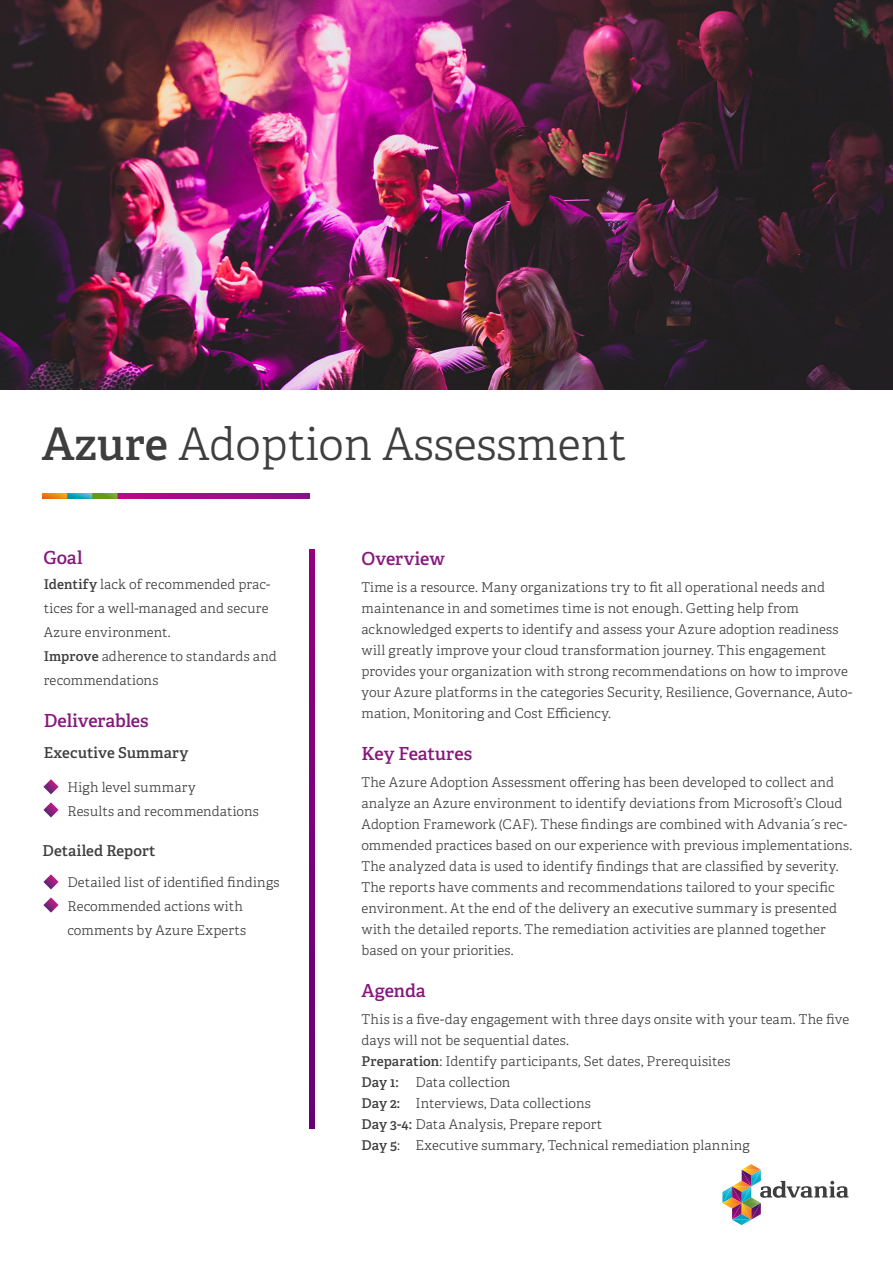
<style>
.page{position:relative;width:893px;height:1263px;background:#fff}
.page>*{position:absolute;margin:0;border:0;box-sizing:border-box;transform-origin:0 0}
.t1{font:300 45px "Adelle";color:#3e3e3f}
.Bröd_small{font:600 18px "Adelle";letter-spacing:-.005em;color:#87197d}
.Bröd_small-2{font:600 15px "Adelle";letter-spacing:.005em;color:#3e3e3f}
.Bröd_small-3{font:300 13.5px/21px "Adelle";letter-spacing:.01em;color:#413f41}
.Bröd_small-4{font:300 13.5px/24px "Adelle";letter-spacing:.015em;color:#3e3e3f}
.s1{font-weight:600}
</style>
<div class="page">
<svg style="left:722px;top:1164px;width:126px;height:61px"></svg>
<img style="left:0;top:0;width:893px;height:389px">
<img style="left:310px;top:550px;width:4px;height:579px">
<svg style="left:43px;top:874px;width:16px;height:15px"></svg>
<svg style="left:43px;top:779px;width:16px;height:15px"></svg>
<svg style="left:43px;top:897px;width:16px;height:16px"></svg>
<svg style="left:43px;top:802px;width:16px;height:15px"></svg>
<img style="left:43px;top:493px;width:267px;height:5px">
<p class="t1" style="left:42px;top:416px;width:587px"><span class="s1">Azure</span> Adoption Assessment</p>
<p class="Bröd_small" style="left:43px;top:546px;width:41px">Goal</p>
<p class="Bröd_small-4" style="left:44px;top:573px;width:228px"><span class="s1">Identify</span> lack of recommended prac&shy;tices for a well-managed and secure<br>Azure environment.</p>
<p class="Bröd_small-4" style="left:44px;top:645px;width:235px"><span class="s1">Improve</span> adherence to standards and recommendations</p>
<p class="Bröd_small" style="left:44px;top:709px;width:106px">Deliverables</p>
<p class="Bröd_small-2" style="left:44px;top:743px;width:146px">Executive Summary</p>
<p class="Bröd_small-4" style="left:67px;top:775px;width:130px">High level summary</p>
<p class="Bröd_small-4" style="left:67px;top:799px;width:193px">Results and recommendations</p>
<p class="Bröd_small-2" style="left:43px;top:842px;width:114px">Detailed Report</p>
<p class="Bröd_small-4" style="left:67px;top:870px;width:214px">Detailed list of identified findings</p>
<p class="Bröd_small-4" style="left:67px;top:894px;width:180px">Recommended actions with comments by Azure Experts</p>
<p class="Bröd_small" style="left:361px;top:547px;width:85px">Overview</p>
<p class="Bröd_small-3" style="left:361px;top:577px;width:492px">Time is a resource. Many organizations try to fit all operational needs and maintenance in and sometimes time is not enough. Getting help from acknowledged experts to identify and assess your Azure adoption readiness will greatly improve your cloud transformation journey. This engagement provides your organization with strong recommendations on how to improve your Azure platforms in the categories Security, Resilience, Governance, Auto&shy;mation, Monitoring and Cost Efficiency.</p>
<p class="Bröd_small" style="left:361px;top:742px;width:112px">Key Features</p>
<p class="Bröd_small-3" style="left:361px;top:772px;width:492px">The Azure Adoption Assessment offering has been developed to collect and analyze an Azure environment to identify deviations from Microsoft’s Cloud Adoption Framework (CAF). These findings are combined with Advania´s rec&shy;ommended practices based on our experience with previous implementations.</p>
<p class="Bröd_small-3" style="left:361px;top:856px;width:479px">The analyzed data is used to identify findings that are classified by severity.</p>
<p class="Bröd_small-3" style="left:361px;top:877px;width:477px">The reports have comments and recommendations tailored to your specific environment. At the end of the delivery an executive summary is presented with the detailed reports. The remediation activities are planned together based on your priorities.</p>
<p class="Bröd_small" style="left:361px;top:979px;width:66px">Agenda</p>
<p class="Bröd_small-3" style="left:361px;top:1009px;width:489px">This is a five-day engagement with three days onsite with your team. The five days will not be sequential dates.<br><span class="s1">Preparation</span>: Identify participants, Set dates, Prerequisites</p>
<p class="Bröd_small-4" style="left:361px;top:1070px;width:150px"><span class="s1">Day 1:</span> Data collection</p>
<p class="Bröd_small-4" style="left:361px;top:1091px;width:231px"><span class="s1">Day 2:</span> Interviews, Data collections</p>
<p class="Bröd_small-4" style="left:361px;top:1112px;width:242px"><span class="s1">Day 3-4:</span> Data Analysis, Prepare report</p>
<p class="Bröd_small-4" style="left:361px;top:1133px;width:390px"><span class="s1">Day 5</span>: Executive summary, Technical remediation planning</p>
</div>
